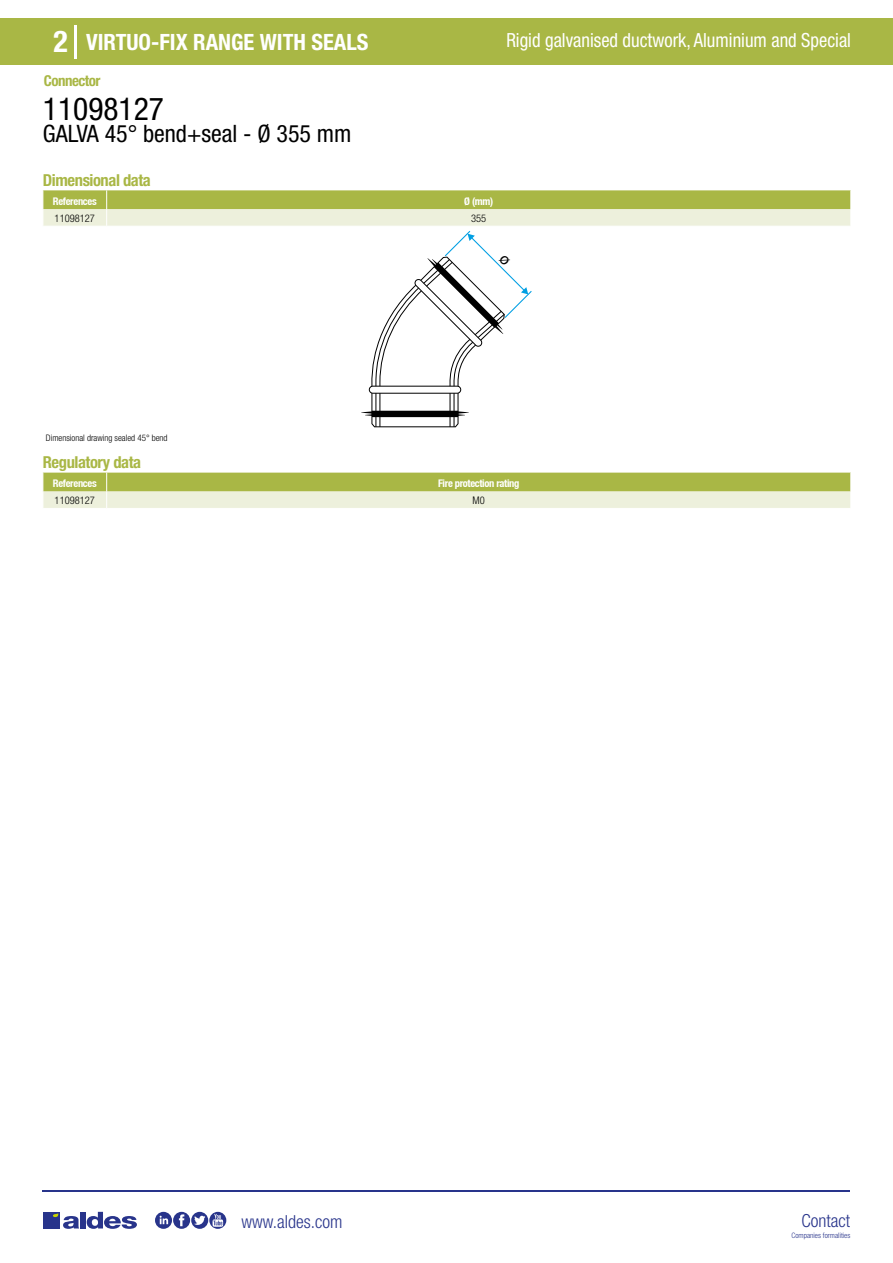
<style>
.page{position:relative;width:893px;height:1263px;background:#fff}
.page>*{position:absolute;margin:0;border:0;box-sizing:border-box;transform-origin:0 0}
.t1{font:condensed 31.5px "Helvetica Neue LT Std";color:#000}
.t2{font:700 condensed 30px "Helvetica Neue LT Std";color:#fff}
.t3{font:condensed 24px "Helvetica Neue LT Std";color:#000}
.t4{font:700 condensed 22.5px "Helvetica Neue LT Std";color:#fff}
.t5{font:condensed 19.5px "Helvetica Neue LT Std";color:#fff;scale:.95 1}
.t6{font:300 condensed 18px "Helvetica Neue";color:#28348b}
.t7{font:700 condensed 16.5px "Helvetica Neue LT Std";letter-spacing:-.025em;color:#a9b745}
.t8{font:700 condensed 15px "Helvetica Neue LT Std";letter-spacing:-.035em;color:#a9b745}
.t9{font:700 condensed 10.5px "Helvetica Neue";letter-spacing:-.03em;color:#fff}
.t10{font:300 condensed 10.5px "Helvetica Neue";color:#000}
.t11{font:300 condensed 9px "Helvetica Neue";color:#000}
.t12{font:300 condensed 7.5px "Helvetica Neue";color:#28348b}
</style>
<div class="page">
<div style="left:0;top:18px;width:893px;height:46px;background:#a9b745"></div>
<hr style="left:74px;top:25px;width:2px;height:33px;background:#fff">
<hr style="left:43px;top:1190px;width:807px;height:1px;background:#28348b">
<svg style="left:155px;top:1212px;width:71px;height:17px"></svg>
<div style="left:43px;top:1212px;width:17px;height:16px;background:#28348b"></div>
<div style="left:80px;top:1212px;width:6px;height:16px;background:#28348b"></div>
<svg style="left:87px;top:1212px;width:50px;height:17px"></svg>
<svg style="left:53px;top:1213px;width:26px;height:16px"></svg>
<svg style="left:43px;top:473px;width:808px;height:35px;background:#c9d28d"></svg>
<svg style="left:43px;top:190px;width:808px;height:237px"></svg>
<h2 class="t2" style="left:54px;top:24px;width:16px">2</h2>
<h3 class="t4" style="left:86px;top:28px;width:284px">VIRTUO-FIX RANGE WITH SEALS</h3>
<h3 class="t5" style="left:506px;top:29px;width:364px">Rigid galvanised ductwork, Aluminium and Special</h3>
<h3 class="t8" style="left:44px;top:71px;width:58px">Connector</h3>
<h1 class="t1" style="left:43px;top:91px;width:122px">11098127</h1>
<h3 class="t3" style="left:43px;top:120px;width:310px">GALVA 45° bend+seal - Ø 355 mm</h3>
<h3 class="t7" style="left:43px;top:170px;width:109px">Dimensional data</h3>
<p class="t9" style="left:53px;top:195px;width:45px">References</p>
<p class="t9" style="left:464px;top:195px;width:30px">Ø (mm)</p>
<p class="t10" style="left:55px;top:212px;width:42px">11098127</p>
<p class="t10" style="left:471px;top:212px;width:17px">355</p>
<p class="t11" style="left:46px;top:433px;width:123px">Dimensional drawing sealed 45° bend</p>
<h3 class="t7" style="left:43px;top:452px;width:100px">Regulatory data</h3>
<p class="t9" style="left:53px;top:477px;width:45px">References</p>
<p class="t9" style="left:438px;top:477px;width:83px">Fire protection rating</p>
<p class="t10" style="left:55px;top:494px;width:42px">11098127</p>
<p class="t10" style="left:473px;top:494px;width:14px">M0</p>
<h3 class="t6" style="left:241px;top:1211px;width:102px">www.aldes.com</h3>
<h3 class="t6" style="left:801px;top:1211px;width:50px">Contact</h3>
<p class="t12" style="left:791px;top:1230px;width:60px">Companies formalities</p>
</div>
